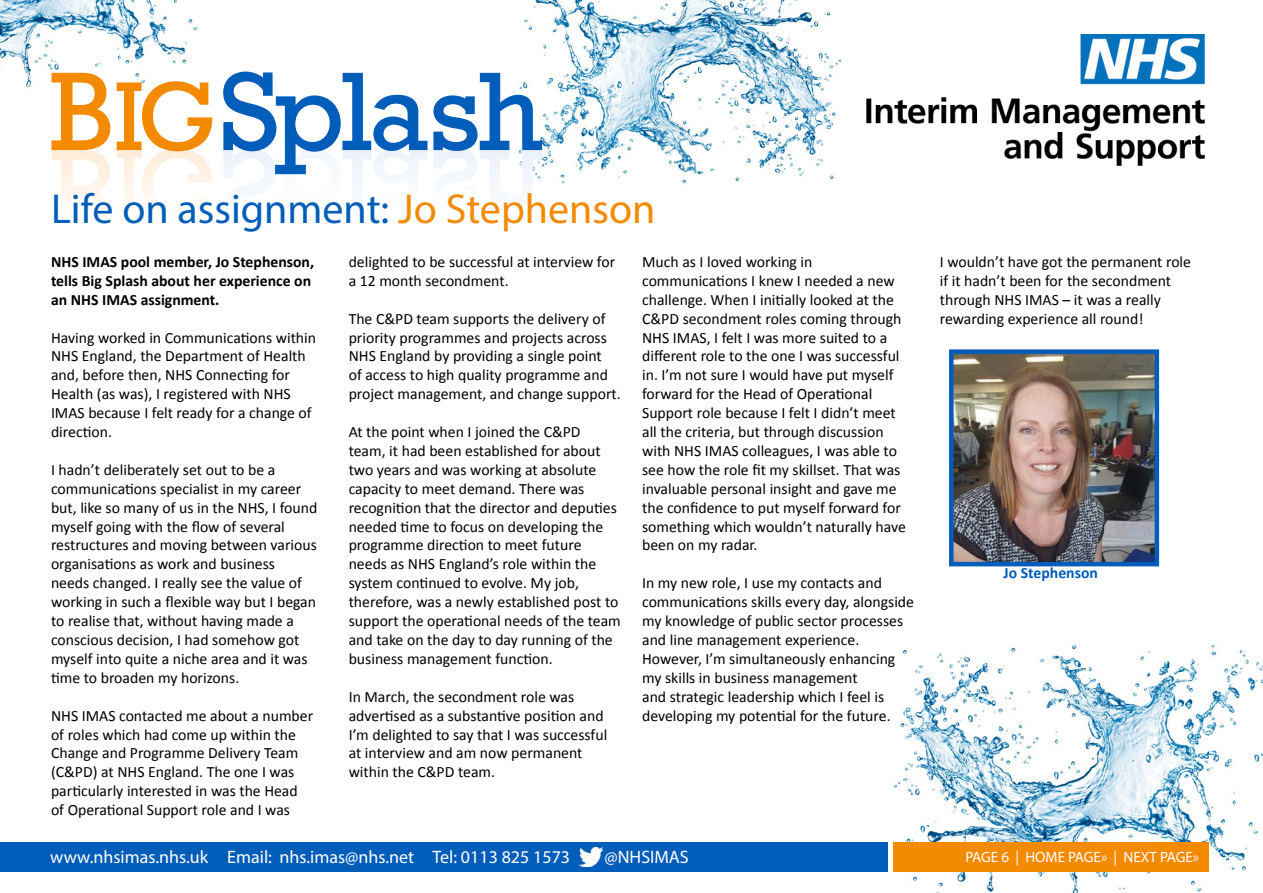
<style>
.page{position:relative;width:1263px;height:893px;background:#fff}
.page>*{position:absolute;margin:0;border:0;box-sizing:border-box;transform-origin:0 0}
.t1{font:113.7px "Rockwell";letter-spacing:-.04em;color:#005db9}
.t2{font:99.6px "Rockwell";color:#f38a00}
.t3{font:42px "Myriad Pro";color:#005db9}
.t4{font:18px "Myriad Pro";color:#fff}
.t5{font:15.75px/18.9px "Calibri";color:#000}
.t6{font:700 15.75px/18.9px "Calibri";color:#000}
.t7{font:700 15.75px "Calibri";color:#005db9}
.t8{font:15px "Myriad Pro";color:#fff}
.s1{font-size:113.7px}
.s2{color:#f38a00}
</style>
<div class="page">
<img style="left:893px;top:644px;width:370px;height:249px">
<div style="left:0;top:842px;width:887px;height:30px;background:#005db9"></div>
<div style="left:893px;top:842px;width:316px;height:30px;background:#f38a00"></div>
<img style="left:954px;top:354px;width:200px;height:207px">
<div style="left:949px;top:349px;width:210px;height:217px;border:4px solid #005db9"></div>
<img style="left:0;top:0;width:198px;height:88px">
<img style="left:514px;top:0;width:328px;height:185px">
<svg style="left:223px;top:126px;width:204px;height:63px"></svg>
<svg style="left:433px;top:149px;width:109px;height:40px"></svg>
<svg style="left:52px;top:150px;width:58px;height:57px"></svg>
<svg style="left:117px;top:149px;width:95px;height:51px"></svg>
<img style="left:866px;top:34px;width:338px;height:132px">
<img style="left:579px;top:847px;width:24px;height:19px">
<h2 class="t2" style="left:49px;top:59px;width:170px"><span class="s1">B</span>IG</h2>
<h1 class="t1" style="left:220px;top:46px;width:325px">Splash</h1>
<h3 class="t3" style="left:51px;top:183px;width:606px">Life on assignment: <span class="s2">Jo Stephenson</span></h3>
<p class="t6" style="left:51px;top:252px;width:265px">NHS IMAS pool member, Jo Stephenson, tells Big Splash about her experience on an NHS IMAS assignment.</p>
<p class="t5" style="left:51px;top:328px;width:267px">Having worked in Communications within NHS England, the Department of Health and, before then, NHS Connecting for Health (as was), I registered with NHS IMAS because I felt ready for a change of direction.</p>
<p class="t5" style="left:51px;top:460px;width:268px">I hadn’t deliberately set out to be a communications specialist in my career but, like so many of us in the NHS, I found myself going with the flow of several restructures and moving between various organisations as work and business needs changed. I really see the value of working in such a flexible way but I began to realise that, without having made a conscious decision, I had somehow got myself into quite a niche area and it was time to broaden my horizons.</p>
<p class="t5" style="left:51px;top:706px;width:264px">NHS IMAS contacted me about a number of roles which had come up within the Change and Programme Delivery Team (C&amp;PD) at NHS England. The one I was particularly interested in was the Head of Operational Support role and I was</p>
<p class="t5" style="left:349px;top:252px;width:268px">delighted to be successful at interview for a 12 month secondment.</p>
<p class="t5" style="left:349px;top:309px;width:274px">The C&amp;PD team supports the delivery of priority programmes and projects across NHS England by providing a single point<br>of access to high quality programme and project management, and change support.</p>
<p class="t5" style="left:349px;top:422px;width:274px">At the point when I joined the C&amp;PD team, it had been established for about two years and was working at absolute capacity to meet demand. There was recognition that the director and deputies needed time to focus on developing the programme direction to meet future needs as NHS England’s role within the system continued to evolve. My job, therefore, was a newly established post to support the operational needs of the team and take on the day to day running of the business management function.</p>
<p class="t5" style="left:349px;top:687px;width:260px">In March, the secondment role was advertised as a substantive position and I’m delighted to say that I was successful at interview and am now permanent within the C&amp;PD team.</p>
<p class="t5" style="left:642px;top:252px;width:265px">Much as I loved working in communications I knew I needed a new challenge. When I initially looked at the C&amp;PD secondment roles coming through NHS IMAS, I felt I was more suited to a different role to the one I was successful in. I’m not sure I would have put myself forward for the Head of Operational Support role because I felt I didn’t meet all the criteria, but through discussion with NHS IMAS colleagues, I was able to see how the role fit my skillset. That was invaluable personal insight and gave me the confidence to put myself forward for something which wouldn’t naturally have been on my radar.</p>
<p class="t5" style="left:642px;top:574px;width:273px">In my new role, I use my contacts and communications skills every day, alongside my knowledge of public sector processes and line management experience.<br>However, I’m simultaneously enhancing my skills in business management<br>and strategic leadership which I feel is developing my potential for the future.</p>
<p class="t4" style="left:50px;top:846px;width:521px">www.nhsimas.nhs.uk Email: nhs.imas@nhs.net Tel: 0113 825 1573</p>
<p class="t4" style="left:604px;top:846px;width:86px">@NHSIMAS</p>
<p class="t5" style="left:940px;top:252px;width:253px">I wouldn’t have got the permanent role if it hadn’t been for the secondment through NHS IMAS – it was a really rewarding experience all round!</p>
<p class="t7" style="left:1003px;top:563px;width:96px">Jo Stephenson</p>
<p class="t8" style="left:965px;top:847px;width:235px">PAGE 6 | HOME PAGE» | NEXT PAGE»</p>
</div>
